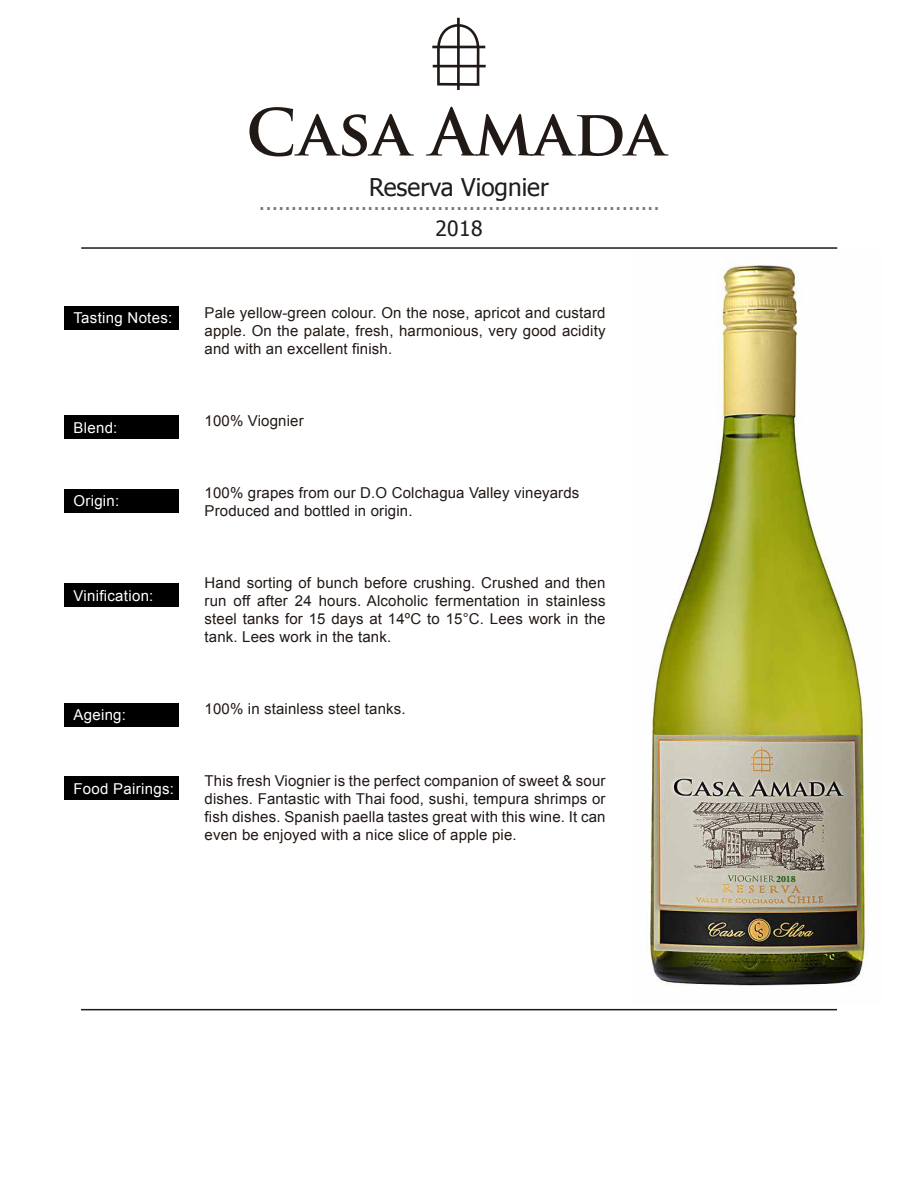
<style>
.page{position:relative;width:918px;height:1188px;background:#fff}
.page>*{position:absolute;margin:0;border:0;box-sizing:border-box;transform-origin:0 0}
.t1{font:24.45px "Tahoma";color:#1d1d1b}
.t2{font:21px "Tahoma";color:#77777a}
.t3{font:21px "Tahoma";color:#1d1d1b}
.t4{font:15px/18px "Arial";letter-spacing:.01em;color:#211915;text-align:justify}
.t5{font:15px "Arial";letter-spacing:.02em;color:#fff}
.t6{font:700 9.45px "Adobe Garamond";color:#155709}
</style>
<div class="page">
<hr style="left:81px;top:247px;width:756px;height:2px;background:#211915">
<hr style="left:81px;top:1009px;width:756px;height:1px;background:#211915">
<div style="left:64px;top:306px;width:115px;height:24px;background:#000"></div>
<div style="left:64px;top:489px;width:115px;height:24px;background:#000"></div>
<div style="left:64px;top:583px;width:115px;height:24px;background:#000"></div>
<div style="left:64px;top:703px;width:115px;height:24px;background:#000"></div>
<div style="left:64px;top:776px;width:115px;height:24px;background:#000"></div>
<div style="left:64px;top:415px;width:115px;height:24px;background:#000"></div>
<img style="left:649px;top:262px;width:219px;height:724px">
<svg style="left:432px;top:18px;width:54px;height:72px"></svg>
<svg style="left:249px;top:107px;width:165px;height:49px"></svg>
<svg style="left:426px;top:107px;width:243px;height:49px"></svg>
<p class="t5" style="left:73px;top:308px;width:100px">Tasting Notes:</p>
<p class="t5" style="left:73px;top:418px;width:46px">Blend:</p>
<p class="t5" style="left:73px;top:491px;width:47px">Origin:</p>
<p class="t5" style="left:73px;top:586px;width:82px">Vinification:</p>
<p class="t5" style="left:73px;top:705px;width:54px">Ageing:</p>
<p class="t5" style="left:73px;top:779px;width:102px">Food Pairings:</p>
<h1 class="t1" style="left:369px;top:171px;width:181px">Reserva Viognier</h1>
<h2 class="t3" style="left:435px;top:215px;width:49px">2018</h2>
<h2 class="t2" style="left:259px;top:189px;width:402px">...............................................................</h2>
<p class="t4" style="left:205px;top:304px;width:402px">Pale yellow-green colour. On the nose, apricot and custard apple. On the palate, fresh, harmonious, very good acidity and with an excellent finish.</p>
<p class="t4" style="left:205px;top:412px;width:101px">100% Viognier</p>
<p class="t4" style="left:205px;top:484px;width:376px">100% grapes from our D.O Colchagua Valley vineyards<br>Produced and bottled in origin.</p>
<p class="t4" style="left:205px;top:574px;width:402px">Hand sorting of bunch before crushing. Crushed and then run off after 24 hours. Alcoholic fermentation in stainless steel tanks for 15 days at 14ºC to 15°C. Lees work in the tank. Lees work in the tank.</p>
<p class="t4" style="left:205px;top:700px;width:203px">100% in stainless steel tanks.</p>
<p class="t4" style="left:205px;top:772px;width:402px">This fresh Viognier is the perfect companion of sweet &amp; sour dishes. Fantastic with Thai food, sushi, tempura shrimps or fish dishes. Spanish paella tastes great with this wine. It can even be enjoyed with a nice slice of apple pie.</p>
<p class="t6" style="left:776px;top:873px;width:21px">2018</p>
</div>
